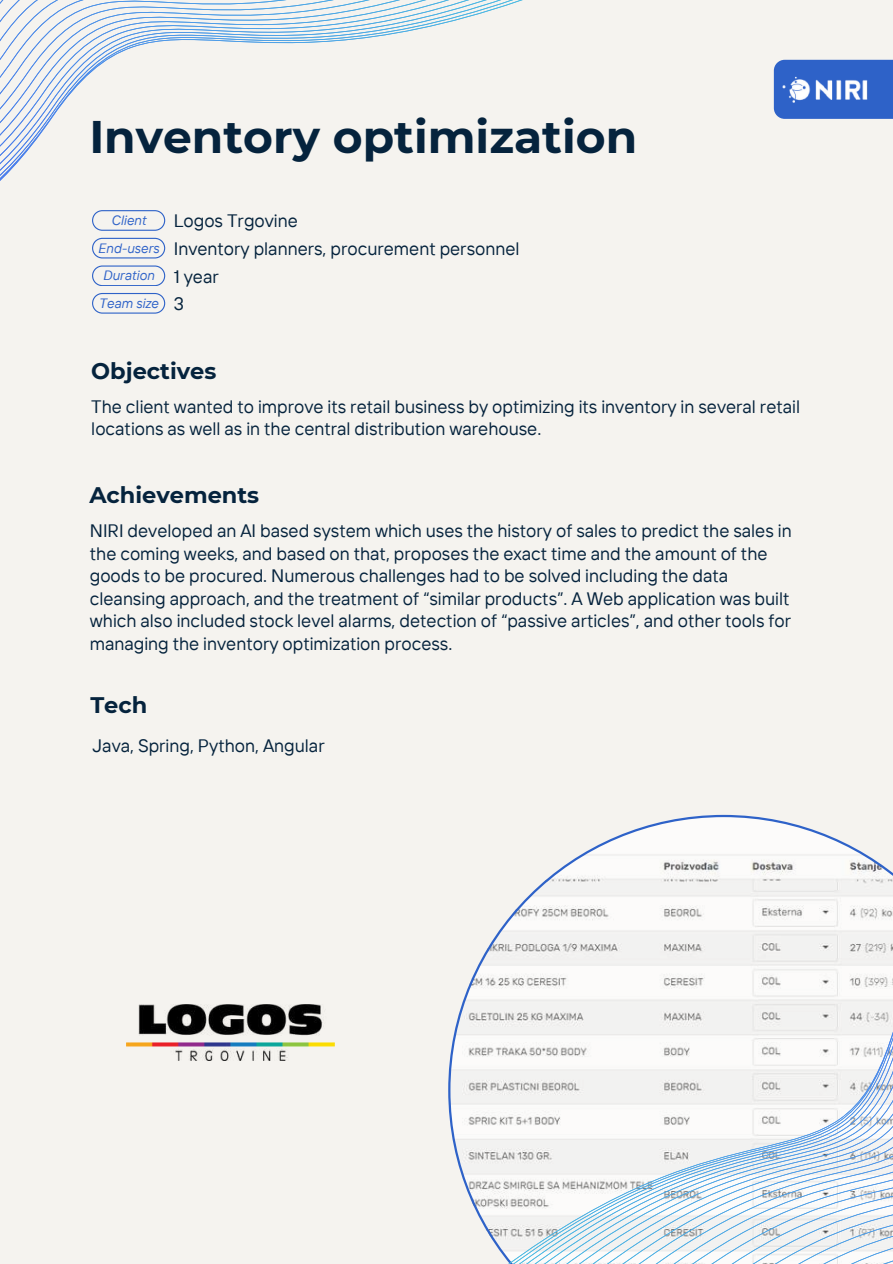
<style>
.page{position:relative;width:893px;height:1264px;background:#fff}
.page>*{position:absolute;margin:0;border:0;box-sizing:border-box;transform-origin:0 0}
.t1{font:700 45.6px "Montserrat";color:#05233d}
.t2{font:700 22.5px "Montserrat";color:#05233d}
.t3{font:18px/22.5px "TT Interphases";color:#05233d}
.t4{font:italic 13.5px "TT Interphases";color:#2e62c8}
</style>
<div class="page">
<div style="left:0;top:0;width:892px;height:1263px;background:#f5f3ef"></div>
<div style="left:773px;top:60px;width:119px;height:59px;background:#2e62c8"></div>
<img style="left:782px;top:76px;width:86px;height:27px">
<svg style="left:0;top:0;width:782px;height:314px"></svg>
<svg style="left:448px;top:814px;width:444px;height:449px"></svg>
<img style="left:126px;top:1004px;width:208px;height:56px">
<h1 class="t1" style="left:89px;top:108px;width:549px">Inventory optimization</h1>
<p class="t4" style="left:111px;top:211px;width:37px">Client</p>
<p class="t3" style="left:174px;top:209px;width:126px">Logos Trgovine</p>
<p class="t4" style="left:98px;top:239px;width:63px">End-users</p>
<p class="t3" style="left:174px;top:237px;width:347px">Inventory planners, procurement personnel</p>
<p class="t4" style="left:103px;top:267px;width:53px">Duration</p>
<p class="t3" style="left:174px;top:264px;width:47px">1 year</p>
<p class="t4" style="left:99px;top:294px;width:61px">Team size</p>
<p class="t3" style="left:174px;top:292px;width:12px">3</p>
<p class="t2" style="left:91px;top:357px;width:127px">Objectives</p>
<p class="t3" style="left:91px;top:395px;width:710px">The client wanted to improve its retail business by optimizing its inventory in several retail locations as well as in the central distribution warehouse.</p>
<p class="t2" style="left:89px;top:481px;width:171px">Achievements</p>
<p class="t3" style="left:90px;top:519px;width:703px">NIRI developed an AI based system which uses the history of sales to predict the sales in the coming weeks, and based on that, proposes the exact time and the amount of the goods to be procured. Numerous challenges had to be solved including the data cleansing approach, and the treatment of “similar products”. A Web application was built which also included stock level alarms, detection of “passive articles”, and other tools for managing the inventory optimization process.</p>
<p class="t2" style="left:90px;top:691px;width:58px">Tech</p>
<p class="t3" style="left:92px;top:733px;width:234px">Java, Spring, Python, Angular</p>
</div>
